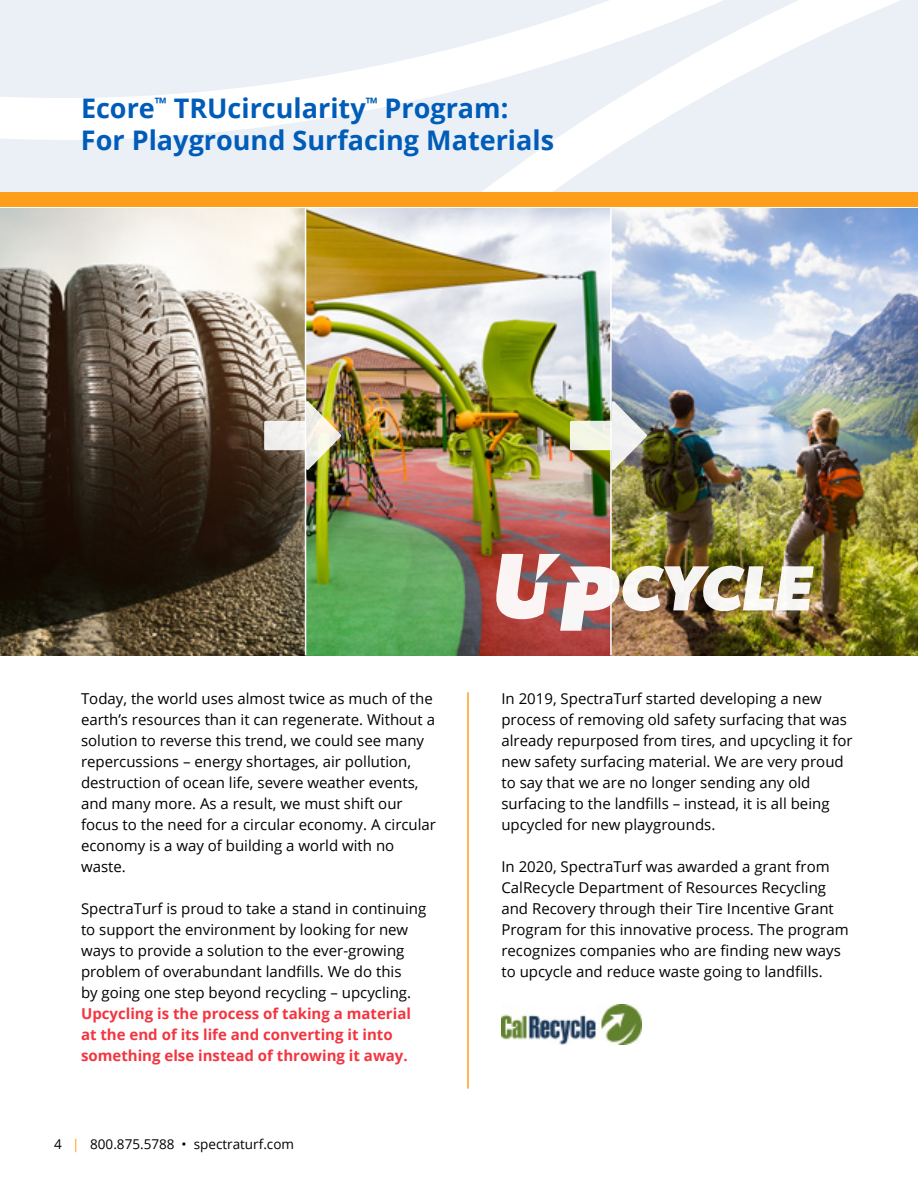
<style>
.page{position:relative;width:918px;height:1188px;background:#fff}
.page>*{position:absolute;margin:0;border:0;box-sizing:border-box;transform-origin:0 0}
.t1{font:700 27px/32.4px "Open Sans";color:#005cb9}
.t2{font:15px/21px "Open Sans";color:#000}
.t3{font:700 15px/21px "Open Sans";color:#f33540}
.t4{font:13.5px "Open Sans";color:#000}
.s1{color:#ff9e1a}
</style>
<div class="page">
<div style="left:0;top:135px;width:181px;height:57px;background:#ebf0f7"></div>
<svg style="left:181px;top:0;width:737px;height:192px;fill:#ebf0f7"></svg>
<svg style="left:0;top:0;width:869px;height:98px;fill:#ebf0f7"></svg>
<svg style="left:63px;top:139px;width:60px;height:1px"></svg>
<hr style="left:467px;top:692px;width:2px;height:397px;background:#ff9e1a">
<img style="left:0;top:208px;width:918px;height:447px">
<img style="left:495px;top:554px;width:319px;height:77px">
<img style="left:264px;top:401px;width:77px;height:69px">
<img style="left:570px;top:401px;width:77px;height:69px">
<div style="left:0;top:192px;width:918px;height:15px;background:#ff9e1a"></div>
<hr style="left:305px;top:208px;width:1px;height:447px;background:#fff">
<hr style="left:610px;top:208px;width:2px;height:447px;background:#fff">
<img style="left:501px;top:1004px;width:141px;height:41px">
<h1 class="t1" style="left:81px;top:91px;width:475px">Ecore<sup>™</sup> TRUcircularity<sup>™</sup> Program:<br>For Playground Surfacing Materials</h1>
<p class="t2" style="left:81px;top:687px;width:357px">Today, the world uses almost twice as much of the earth’s resources than it can regenerate. Without a solution to reverse this trend, we could see many repercussions – energy shortages, air pollution, destruction of ocean life, severe weather events, and many more. As a result, we must shift our focus to the need for a circular economy. A circular economy is a way of building a world with no waste.</p>
<p class="t2" style="left:81px;top:897px;width:347px">SpectraTurf is proud to take a stand in continuing to support the environment by looking for new ways to provide a solution to the ever-growing problem of overabundant landfills. We do this<br>by going one step beyond recycling – upcycling.</p>
<p class="t3" style="left:81px;top:1002px;width:332px">Upcycling is the process of taking a material at the end of its life and converting it into something else instead of throwing it away.</p>
<p class="t4" style="left:54px;top:1135px;width:242px">4 <span class="s1">|</span> 800.875.5788 • spectraturf.com</p>
<p class="t2" style="left:501px;top:687px;width:353px">In 2019, SpectraTurf started developing a new process of removing old safety surfacing that was already repurposed from tires, and upcycling it for new safety surfacing material. We are very proud to say that we are no longer sending any old surfacing to the landfills – instead, it is all being upcycled for new playgrounds.</p>
<p class="t2" style="left:501px;top:855px;width:349px">In 2020, SpectraTurf was awarded a grant from CalRecycle Department of Resources Recycling and Recovery through their Tire Incentive Grant Program for this innovative process. The program recognizes companies who are finding new ways to upcycle and reduce waste going to landfills.</p>
</div>
